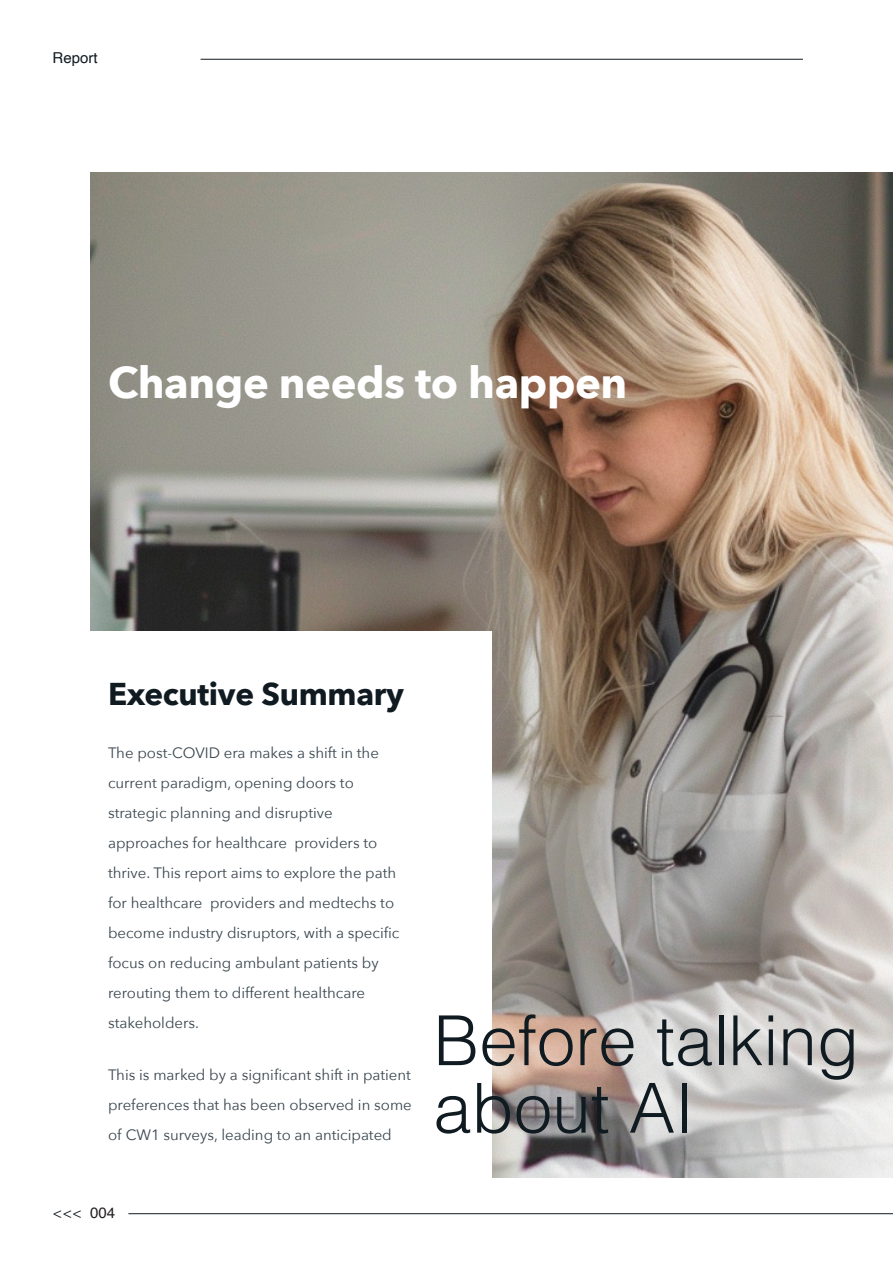
<style>
.page{position:relative;width:893px;height:1263px;background:#fff}
.page>*{position:absolute;margin:0;border:0;box-sizing:border-box;transform-origin:0 0}
.t1{font:300 69px/67.5px "Helvetica";color:#101a21}
.t2{font:700 43.5px "Avenir Next";letter-spacing:-.01em;color:#fff}
.t3{font:700 31.5px "Avenir Next";letter-spacing:-.01em;color:#101a21}
.t4{font:15px/30px "Avenir Next";color:#38454d}
.t5{font:15px "Helvetica";color:#101a21}
.t6{font:300 15px "Helvetica";color:#101a21}
.s1{font-weight:400;color:#231f20}
</style>
<div class="page">
<hr style="left:128px;top:1213px;width:765px;height:1px;background:#101a21">
<hr style="left:201px;top:59px;width:602px;height:1px;background:#101a21">
<img style="left:90px;top:173px;width:803px;height:1005px">
<div style="left:84px;top:631px;width:407px;height:547px;background:#fff"></div>
<hr style="left:892px;top:517px;width:1px;height:352px;background:#e5e9eb">
<p class="t5" style="left:53px;top:52px;width:47px">Report</p>
<h2 class="t2" style="left:108px;top:354px;width:521px">Change needs to happen</h2>
<h3 class="t3" style="left:108px;top:674px;width:297px">Executive Summary</h3>
<p class="t4" style="left:108px;top:738px;width:293px">The post-COVID era makes a shift in the current paradigm, opening doors to strategic planning and disruptive approaches for healthcare providers to thrive. This report aims to explore the path for healthcare providers and medtechs to become industry disruptors, with a specific focus on reducing ambulant patients by rerouting them to different healthcare stakeholders.</p>
<p class="t4" style="left:108px;top:1060px;width:305px;text-align:justify">This is marked by a significant shift in patient preferences that has been observed in some of CW1 surveys, leading to an anticipated</p>
<h1 class="t1" style="left:433px;top:1016px;width:427px">Before talking about AI</h1>
<p class="t6" style="left:53px;top:1208px;width:64px">&lt;&lt;&lt; <span class="s1">004</span></p>
</div>
